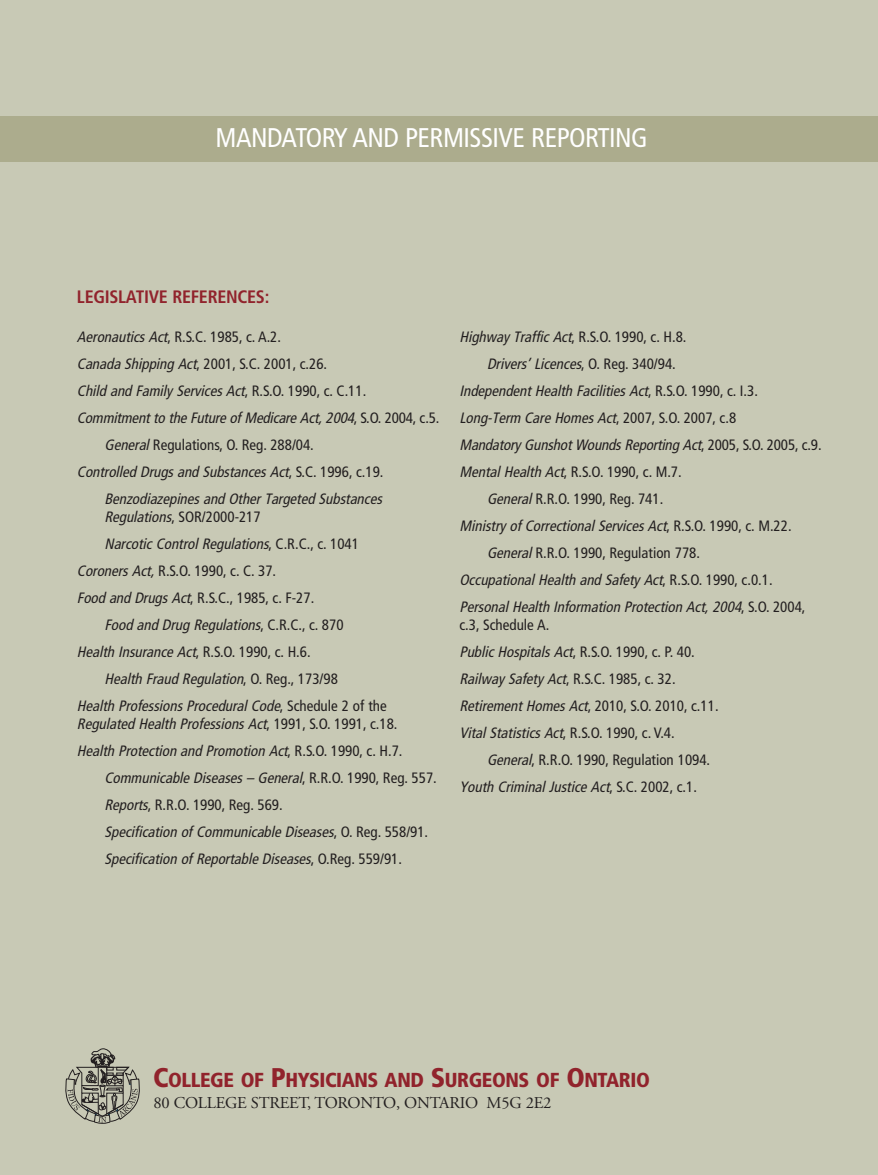
<style>
.page{position:relative;width:878px;height:1175px;background:#fff}
.page>*{position:absolute;margin:0;border:0;box-sizing:border-box;transform-origin:0 0}
.t1{font:condensed 27px "Frutiger";letter-spacing:-.02em;color:#fff}
.t2{font:900 condensed 20.25px "Frutiger";letter-spacing:-.02em;color:#91232c}
.t3{font:700 condensed 18px "Frutiger";letter-spacing:-.015em;color:#91232c}
.t4{font:16.5px "Adobe Garamond";letter-spacing:-.015em;color:#231f20}
.t5{font:italic condensed 15px "Frutiger";color:#231f20}
.t6{font:condensed 15px/27px "Frutiger";color:#231f20}
.s1{font-style:italic}
.s2{font-style:normal}
.s3{font-size:27px}
</style>
<div class="page">
<div style="left:0;top:0;width:877px;height:1174px;background:#c8c9b5"></div>
<div style="left:0;top:117px;width:878px;height:45px;background:#acac8d"></div>
<svg style="left:65px;top:1048px;width:75px;height:75px"></svg>
<h1 class="t1" style="left:216px;top:126px;width:433px">MANDATORY AND PERMISSIVE REPORTING</h1>
<p class="t3" style="left:77px;top:289px;width:194px">LEGISLATIVE REFERENCES:</p>
<p class="t6" style="left:77px;top:324px;width:206px"><span class="s1">AeronauticsAct</span>, R.S.C. 1985, c. A.2.</p>
<p class="t6" style="left:77px;top:351px;width:252px"><span class="s1">CanadaShippingAct</span>, 2001, S.C. 2001, c.26.</p>
<p class="t5" style="left:77px;top:385px;width:291px">Child and Family Services Act<span class="s2">, R.S.O. 1990, c. C.11.</span></p>
<p class="t5" style="left:77px;top:412px;width:364px">Commitment to the Future of Medicare Act, 2004<span class="s2">, S. O. 2 0 0 4 , c . 5 .</span></p>
<p class="t6" style="left:104px;top:432px;width:211px"><span class="s1">General</span>Regulations, O. Reg. 288/04.</p>
<p class="t5" style="left:77px;top:466px;width:308px">Controlled Drugs and Substances Act<span class="s2">, S. C . 1 9 9 6 , c . 1 9 .</span></p>
<p class="t5" style="left:104px;top:493px;width:282px">Benzodiazepines and Other Targeted Substances</p>
<p class="t6" style="left:104px;top:504px;width:158px"><span class="s1">Regulations</span>, SOR/2000-217</p>
<p class="t5" style="left:104px;top:537px;width:256px">Narcotic Control Regulations<span class="s2">, C . R . C . , c . 1 0 4 1</span></p>
<p class="t6" style="left:77px;top:558px;width:201px"><span class="s1">CoronersAct,</span>R.S.O. 1990, c. C. 37.</p>
<p class="t6" style="left:77px;top:585px;width:239px"><span class="s1">FoodandDrugsAct</span>, R.S.C., 1985, c. F-27.</p>
<p class="t5" style="left:104px;top:618px;width:240px">Food and Drug Regulations<span class="s2">, C . R . C . , c . 8 7 0</span></p>
<p class="t5" style="left:77px;top:645px;width:235px">Health Insurance Act<span class="s2">, R.S.O. 1990, c. H.6.</span></p>
<p class="t5" style="left:104px;top:672px;width:235px">Health Fraud Regulation<span class="s2">, O. R e g . , 1 7 3 /9 8</span></p>
<p class="t5" style="left:77px;top:699px;width:311px">Health Professions Procedural Code<span class="s2">, S c h e d u l e 2 o f t h e</span></p>
<p class="t5" style="left:77px;top:717px;width:322px">Regulated Health Professions Act<span class="s2">, 1 9 9 1 , S. O. 1 9 9 1 , c . 1 8 .</span></p>
<p class="t5" style="left:77px;top:744px;width:327px">Health Protection and Promotion Act<span class="s2">, R . S. O. 1 9 9 0 , c . H . 7 .</span></p>
<p class="t5" style="left:104px;top:771px;width:334px">Communicable Diseases – General<span class="s2">, R . R . O. 1 9 9 0 , R e g . 5 5 7 .</span></p>
<p class="t6" style="left:104px;top:792px;width:180px"><span class="s1">Reports</span>, R.R.O. 1990, Reg. 569.</p>
<p class="t5" style="left:104px;top:825px;width:325px">Specification of Communicable Diseases<span class="s2">, O. R e g . 5 5 8 / 9 1 .</span></p>
<p class="t5" style="left:104px;top:852px;width:299px">Specification of Reportable Diseases<span class="s2">, O. R e g . 5 5 9 / 9 1 .</span></p>
<p class="t6" style="left:459px;top:324px;width:228px"><span class="s1">Highway TrafficAct</span>, R.S.O. 1990, c. H.8.</p>
<p class="t5" style="left:487px;top:358px;width:190px">Drivers’ Licences<span class="s2">, O. Re g . 3 40/94 .</span></p>
<p class="t5" style="left:459px;top:385px;width:300px">Independent Health Facilities Act<span class="s2">, R . S. O. 1 9 9 0 , c . I . 3 .</span></p>
<p class="t5" style="left:459px;top:412px;width:278px">Long-Term Care Homes Act<span class="s2">, 2007, S.O. 2007, c.8</span></p>
<p class="t5" style="left:459px;top:439px;width:363px">Mandatory Gunshot Wounds Reporting Act<span class="s2">, 2 0 0 5 , S. O. 2 0 0 5 , c . 9 .</span></p>
<p class="t6" style="left:459px;top:459px;width:224px"><span class="s1">MentalHealthAct</span>, R.S.O. 1990, c. M.7.</p>
<p class="t6" style="left:487px;top:486px;width:178px"><span class="s1">General</span>R.R.O. 1990, Reg. 741.</p>
<p class="t5" style="left:459px;top:519px;width:333px">Ministry of Correctional Services Act<span class="s2">, R . S. O. 1 9 9 0 , c . M . 2 2 .</span></p>
<p class="t6" style="left:487px;top:540px;width:214px"><span class="s1">General</span>R.R.O. 1990, Regulation 778.</p>
<p class="t5" style="left:459px;top:573px;width:315px">Occupational Health and Safety Act<span class="s2">, R . S. O. 1 9 9 0 , c . 0 . 1 .</span></p>
<p class="t5" style="left:459px;top:600px;width:347px">Personal Health Information Protection Act, 2004<span class="s2">, S. O. 2 0 0 4 ,</span></p>
<p class="t6" style="left:459px;top:612px;width:260px">c.3, Schedule A.<br><span class="s1">Public Hospitals Act</span>, R.S.O. 1990, c. P. 40.<br><span class="s1">Railway Safety Act</span>, R.S.C. 1985, c. 32.<br><span class="s1">RetirementHomesAct</span>, 2010, S.O. 2010, c.11.<br><span class="s1">Vital Statistics Act</span>, R.S.O. 1990, c. V.4.</p>
<p class="t6" style="left:459px;top:747px;width:252px;text-indent:28px"><span class="s1">General</span>, R.R.O. 1990, Regulation 1094.<br><span class="s1">Youth Criminal Justice Act</span>, S. C . 2 0 0 2 , c . 1 .</p>
<h2 class="t2" style="left:153px;top:1071px;width:498px"><span class="s3">C</span>OLLEGE OF <span class="s3">P</span>HYSICIANS AND <span class="s3">S</span>URGEONS OF <span class="s3">O</span>NTARIO</h2>
<p class="t4" style="left:153px;top:1096px;width:399px">80 COLLEGE STREET, TORONTO, ONTARIO M5G 2E2</p>
</div>
